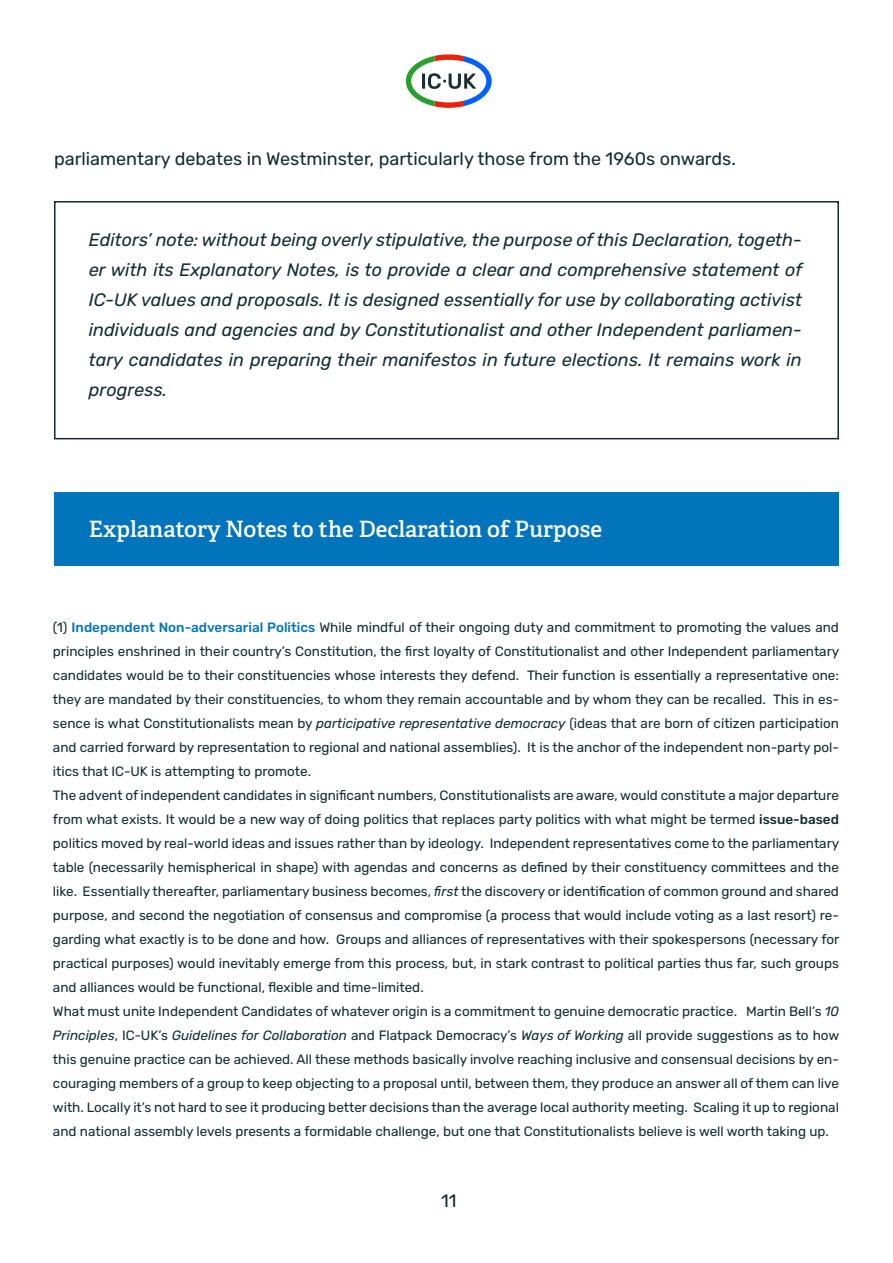
<style>
.page{position:relative;width:893px;height:1263px;background:#fff}
.page>*{position:absolute;margin:0;border:0;box-sizing:border-box;transform-origin:0 0}
.t1{font:22.5px "Adelle PE Sb";color:#fff}
.t2{font:italic 18px/30px "Rubik";color:#112b32;text-align:justify}
.t3{font:18px "Rubik";color:#112b32}
.t4{font:18px "Rubik";color:#0f2a32}
.t5{font:13.5px/24px "Rubik";color:#112b32;text-align:justify}
.s1{font-weight:500;color:#0174bc}
.s2{font-style:italic}
.s3{font-weight:500}
</style>
<div class="page">
<svg style="left:406px;top:54px;width:86px;height:54px"></svg>
<div style="left:54px;top:201px;width:785px;height:238px;border:2px solid #112b32"></div>
<div style="left:54px;top:493px;width:785px;height:73px;background:#0174bc"></div>
<p class="t3" style="left:54px;top:148px;width:683px">parliamentary debates in Westminster, particularly those from the 1960s onwards.</p>
<p class="t2" style="left:89px;top:226px;width:715px">Editors’ note: without being overly stipulative, the purpose of this Declaration, togeth&shy;er with its Explanatory Notes, is to provide a clear and comprehensive statement of IC-UK values and proposals. It is designed essentially for use by collaborating activist individuals and agencies and by Constitutionalist and other Independent parliamen&shy;tary candidates in preparing their manifestos in future elections. It remains work in progress.</p>
<p class="t1" style="left:89px;top:512px;width:515px">Explanatory Notes to the Declaration of Purpose</p>
<p class="t5" style="left:53px;top:616px;width:788px">(1) <span class="s1">Independent Non-adversarial Politics</span> While mindful of their ongoing duty and commitment to promoting the values and principles enshrined in their country’s Constitution, the first loyalty of Constitutionalist and other Independent parliamentary candidates would be to their constituencies whose interests they defend. Their function is essentially a representative one: they are mandated by their constituencies, to whom they remain accountable and by whom they can be recalled. This in es&shy;sence is what Constitutionalists mean by <span class="s2">participative representative democracy</span> (ideas that are born of citizen participation and carried forward by representation to regional and national assemblies). It is the anchor of the independent non-party pol&shy;itics that IC-UK is attempting to promote.</p>
<p class="t5" style="left:53px;top:784px;width:788px">The advent of independent candidates in significant numbers, Constitutionalists are aware, would constitute a major departure from what exists. It would be a new way of doing politics that replaces party politics with what might be termed <span class="s3">issue-based </span>politics moved by real-world ideas and issues rather than by ideology. Independent representatives come to the parliamentary table (necessarily hemispherical in shape) with agendas and concerns as defined by their constituency committees and the like. Essentially thereafter, parliamentary business becomes, <span class="s2">first</span> the discovery or identification of common ground and shared purpose, and second the negotiation of consensus and compromise (a process that would include voting as a last resort) re&shy;garding what exactly is to be done and how. Groups and alliances of representatives with their spokespersons (necessary for practical purposes) would inevitably emerge from this process, but, in stark contrast to political parties thus far, such groups and alliances would be functional, flexible and time-limited.</p>
<p class="t5" style="left:53px;top:1000px;width:788px">What must unite Independent Candidates of whatever origin is a commitment to genuine democratic practice. Martin Bell’s <span class="s2">10<br>Principles</span>, IC-UK’s <span class="s2">Guidelines for Collaboration</span> and Flatpack Democracy’s <span class="s2">Ways of Working</span> all provide suggestions as to how this genuine practice can be achieved. All these methods basically involve reaching inclusive and consensual decisions by en&shy;couraging members of a group to keep objecting to a proposal until, between them, they produce an answer all of them can live with. Locally it’s not hard to see it producing better decisions than the average local authority meeting. Scaling it up to regional and national assembly levels presents a formidable challenge, but one that Constitutionalists believe is well worth taking up.</p>
<p class="t4" style="left:441px;top:1190px;width:17px">11</p>
</div>
